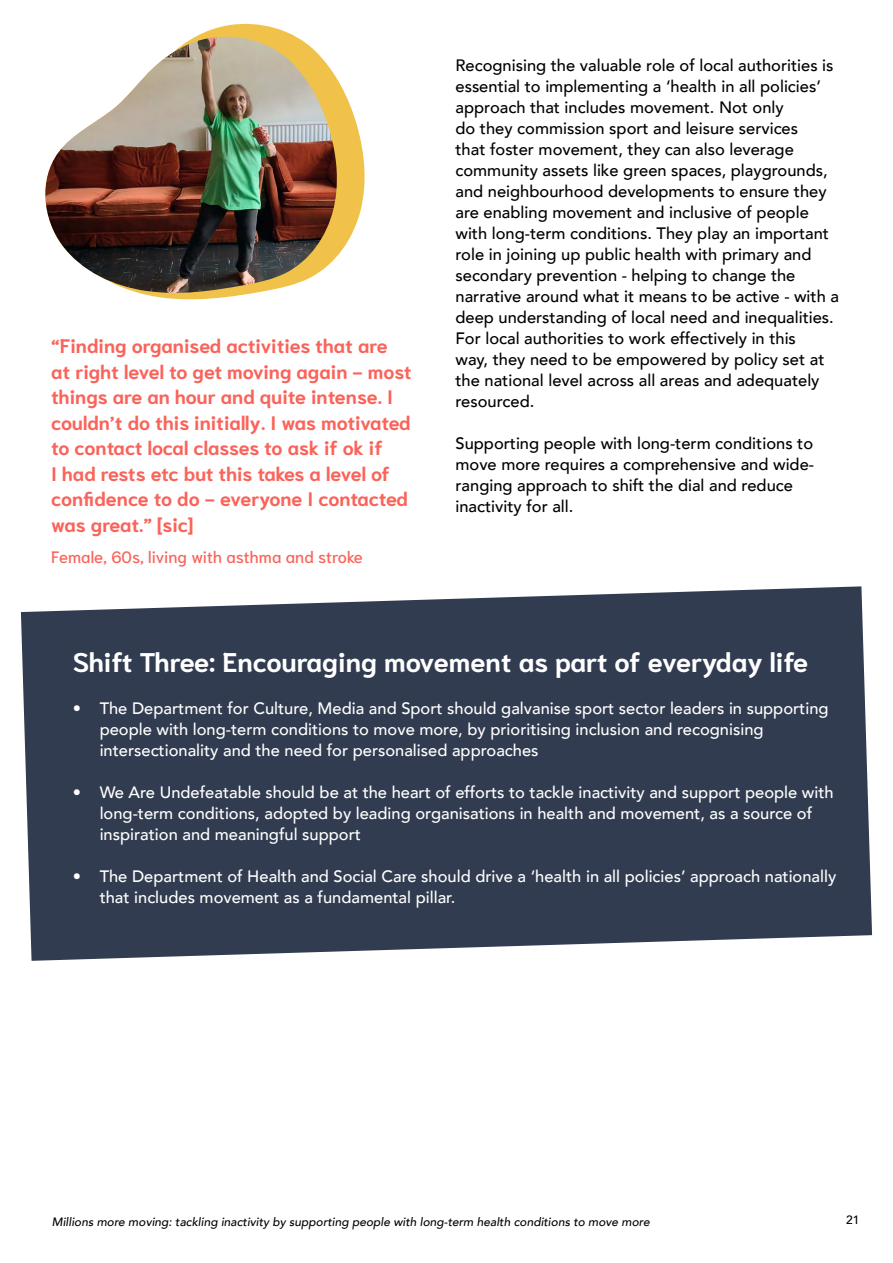
<style>
.page{position:relative;width:893px;height:1263px;background:#fff}
.page>*{position:absolute;margin:0;border:0;box-sizing:border-box;transform-origin:0 0}
.t1{font:700 27px "Niramit";color:#fff}
.t2{font:700 19.5px/25.5px "Niramit";color:#fa635a}
.t3{font:500 16.5px/21px "Avenir";color:#000}
.t4{font:500 16.5px/21px "Avenir";color:#fff}
.t5{font:500 16.5px "Niramit";color:#fa635a}
.t6{font:italic 500 12px "Avenir";color:#000}
.t7{font:500 12px "Avenir";color:#000}
</style>
<div class="page">
<svg style="left:21px;top:586px;width:851px;height:375px;background:#424b5e"></svg>
<svg style="left:152px;top:23px;width:213px;height:277px"></svg>
<svg style="left:148px;top:33px;width:192px;height:263px"></svg>
<img style="left:45px;top:37px;width:294px;height:258px">
<p class="t2" style="left:51px;top:334px;width:362px">“Finding organised activities that are at right level to get moving again - most things are an hour and quite intense. I couldn’t do this initially. I was motivated to contact local classes to ask if ok if<br>I had rests etc but this takes a level of confidence to do - everyone I contacted was great.” [sic]</p>
<p class="t5" style="left:51px;top:543px;width:313px">Female, 60s, living with asthma and stroke</p>
<p class="t3" style="left:455px;top:53px;width:385px">Recognising the valuable role of local authorities is essential to implementing a ‘health in all policies’ approach that includes movement. Not only<br>do they commission sport and leisure services<br>that foster movement, they can also leverage community assets like green spaces, playgrounds, and neighbourhood developments to ensure they are enabling movement and inclusive of people with long-term conditions. They play an important role in joining up public health with primary and secondary prevention - helping to change the narrative around what it means to be active - with a deep understanding of local need and inequalities.<br>For local authorities to work effectively in this<br>way, they need to be empowered by policy set at the national level across all areas and adequately resourced.</p>
<p class="t3" style="left:455px;top:431px;width:360px">Supporting people with long-term conditions to move more requires a comprehensive and wide&shy;ranging approach to shift the dial and reduce inactivity for all.</p>
<h1 class="t1" style="left:73px;top:647px;width:737px">Shift Three: Encouraging movement as part of everyday life</h1>
<p class="t4" style="left:100px;top:697px;width:730px;text-indent:-27px">• The Department for Culture, Media and Sport should galvanise sport sector leaders in supporting people with long-term conditions to move more, by prioritising inclusion and recognising intersectionality and the need for personalised approaches</p>
<p class="t4" style="left:100px;top:781px;width:735px;text-indent:-27px">• We Are Undefeatable should be at the heart of efforts to tackle inactivity and support people with long-term conditions, adopted by leading organisations in health and movement, as a source of inspiration and meaningful support</p>
<p class="t4" style="left:100px;top:865px;width:738px;text-indent:-27px">• The Department of Health and Social Care should drive a ‘health in all policies’ approach nationally that includes movement as a fundamental pillar.</p>
<p class="t6" style="left:52px;top:1215px;width:599px">Millions more moving: tackling inactivity by supporting people with long-term health conditions to move more</p>
<p class="t7" style="left:846px;top:1210px;width:15px">21</p>
</div>
